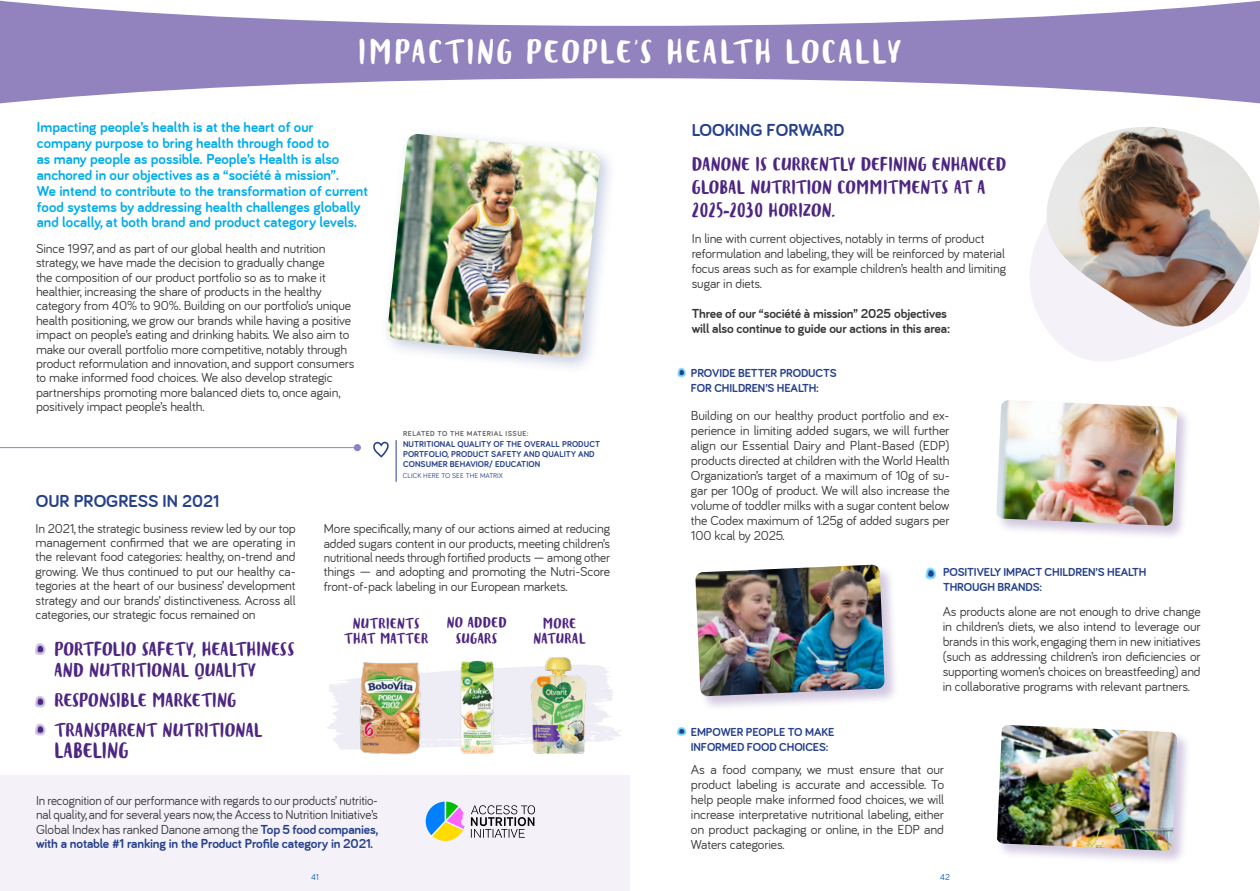
<style>
.page{position:relative;width:1260px;height:891px;background:#fff}
.page>*{position:absolute;margin:0;border:0;box-sizing:border-box;transform-origin:0 0}
.t1{font:26.4px "Blog Script W00";letter-spacing:.08em;color:#fff}
.t2{font:700 18px "Bariol";color:#26408c}
.t3{font:18px "Blog Script W00";color:#4e2681}
.t4{font:16.8px "Blog Script W00";color:#4e2681}
.t5{font:15.3px/21px "Blog Script W00";color:#4e2681}
.t6{font:700 15px/15.9px "Bariol";color:#00aced}
.t7{font:15px/22.8px "Blog Script W00";color:#4e2681}
.t8{font:13.5px/14.4px "Bariol";letter-spacing:-.01em;color:#36373a;text-align:justify}
.t9{font:13.5px/14.4px "Bariol";letter-spacing:-.01em;color:#36373a;text-align:justify;scale:.95 1}
.t10{font:700 13.5px/15px "Bariol";letter-spacing:-.01em;color:#36373a}
.t11{font:700 12px/15px "Bariol";letter-spacing:-.01em;color:#26408c}
.t12{font:11.7px/15.6px "Blog Script W00";letter-spacing:.02em;color:#4e2683;text-align:center}
.t13{font:9px "Bariol";color:#005eb8}
.t14{font:700 8.7px/9.9px "Bariol";letter-spacing:.01em;color:#26408c}
.t15{font:700 7.5px "Bariol";letter-spacing:.07em;color:#646363}
.t16{font:7.2px "Bariol";letter-spacing:.01em;color:#26408c}
.s1{font-weight:700;color:#26408c}
.s2{font-size:15px}
</style>
<div class="page">
<div style="left:0;top:775px;width:630px;height:116px;background:#f4f2f8"></div>
<svg style="left:0;top:0;width:1260px;height:104px;fill:#9283be"></svg>
<div style="left:380px;top:127px;width:237px;height:248px;background:#26408c;opacity:.26"></div>
<img style="left:387px;top:134px;width:213px;height:224px">
<svg style="left:326px;top:665px;width:296px;height:85px"></svg>
<img style="left:458px;top:660px;width:37px;height:94px">
<img style="left:530px;top:657px;width:59px;height:96px">
<svg style="left:35px;top:643px;width:11px;height:12px"></svg>
<svg style="left:35px;top:696px;width:11px;height:12px"></svg>
<svg style="left:35px;top:724px;width:11px;height:12px"></svg>
<img style="left:357px;top:662px;width:66px;height:93px">
<svg style="left:373px;top:441px;width:16px;height:17px"></svg>
<hr style="left:396px;top:440px;width:1px;height:41px;background:#26408c">
<hr style="left:0;top:447px;width:356px;height:1px;background:#9283be">
<div style="left:354px;top:444px;width:7px;height:7px;background:#9283be;border-radius:50%"></div>
<svg style="left:426px;top:802px;width:39px;height:39px"></svg>
<svg style="left:471px;top:805px;width:64px;height:33px"></svg>
<svg style="left:984px;top:89px;width:276px;height:272px"></svg>
<img style="left:1028px;top:127px;width:232px;height:208px">
<svg style="left:677px;top:368px;width:9px;height:9px"></svg>
<svg style="left:925px;top:568px;width:12px;height:11px"></svg>
<svg style="left:677px;top:727px;width:10px;height:9px"></svg>
<div style="left:995px;top:399px;width:197px;height:142px;background:#4e2683;opacity:.25"></div>
<img style="left:996px;top:400px;width:181px;height:126px">
<div style="left:996px;top:724px;width:196px;height:142px;background:#4e2683;opacity:.25"></div>
<img style="left:997px;top:725px;width:180px;height:126px">
<div style="left:695px;top:564px;width:205px;height:148px;background:#4e2683;opacity:.25"></div>
<img style="left:695px;top:565px;width:190px;height:131px">
<h1 class="t1" style="left:358px;top:38px;width:545px">IMPACTING PEOPLE’S HEALTH LOCALLY</h1>
<p class="t6" style="left:37px;top:119px;width:333px">Impacting people’s health is at the heart of our company purpose to bring health through food to<br>as many people as possible. People’s Health is also anchored in our objectives as a “société à mission”.<br>We intend to contribute to the transformation of current food systems by addressing health challenges globally and locally, at both brand and product category levels.</p>
<p class="t8" style="left:36px;top:241px;width:320px;text-align:left">Since 1997, and as part of our global health and nutrition strategy, we have made the decision to gradually change<br>the composition of our product portfolio so as to make it healthier, increasing the share of products in the healthy category from 40% to 90%. Building on our portfolio’s unique health positioning, we grow our brands while having a positive impact on people’s eating and drinking habits. We also aim to make our overall portfolio more competitive, notably through product reformulation and innovation, and support consumers to make informed food choices. We also develop strategic partnerships promoting more balanced diets to, once again, positively impact people’s health.</p>
<p class="t15" style="left:403px;top:430px;width:127px">RELATED TO THE MATERIAL ISSUE:</p>
<p class="t14" style="left:403px;top:439px;width:199px">NUTRITIONAL QUALITY OF THE OVERALL PRODUCT<br>PORTFOLIO, PRODUCT SAFETY AND QUALITY AND<br>CONSUMER BEHAVIOR/ EDUCATION</p>
<p class="t16" style="left:403px;top:471px;width:101px">CLICK HERE TO SEE THE MATRIX</p>
<h2 class="t2" style="left:36px;top:490px;width:185px">OUR PROGRESS IN 2021</h2>
<p class="t8" style="left:36px;top:521px;width:262px">In 2021, the strategic business review led by our top management confirmed that we are operating in the relevant food categories: healthy, on-trend and growing. We thus continued to put our healthy ca&shy;tegories at the heart of our business’ development strategy and our brands’ distinctiveness. Across all categories, our strategic focus remained on</p>
<p class="t8" style="left:324px;top:521px;width:288px">More specifically, many of our actions aimed at reducing added sugars content in our products, meeting children’s nutritional needs through fortified products — among other things — and adopting and promoting the Nutri-Score front-of-pack labeling in our European markets.</p>
<p class="t5" style="left:54px;top:639px;width:242px">PORTFOLIO SAFETY, HEALTHINESS<br>AND NUTRITIONAL QUALITY</p>
<p class="t5" style="left:54px;top:686px;width:210px;line-height:30px">RESPONSIBLE MARKETING<br>TRANSPARENT NUTRITIONAL</p>
<p class="t4" style="left:54px;top:741px;width:76px">LABELING</p>
<p class="t12" style="left:344px;top:616px;width:86px">NUTRIENTS<br>THAT MATTER</p>
<p class="t12" style="left:447px;top:615px;width:61px">NO ADDED<br>SUGARS</p>
<p class="t12" style="left:533px;top:616px;width:54px">MORE<br>NATURAL</p>
<p class="t9" style="left:36px;top:793px;width:362px">In recognition of our performance with regards to our products’ nutritio&shy;nal quality, and for several years now, the Access to Nutrition Initiative’s Global Index has ranked Danone among the <span class="s1">Top 5 food companies, with a notable #1 ranking in the Product Profile category in 2021.</span></p>
<h2 class="t2" style="left:692px;top:119px;width:154px">LOOKING FORWARD</h2>
<p class="t7" style="left:692px;top:154px;width:316px">DANONE IS CURRENTLY DEFINING ENHANCED<br>GLOBAL NUTRITION COMMITMENTS AT A</p>
<h2 class="t3" style="left:692px;top:199px;width:145px">2025-2030 <span class="s2">HORIZON.</span></h2>
<p class="t8" style="left:692px;top:231px;width:316px;text-align:left">In line with current objectives, notably in terms of product reformulation and labeling, they will be reinforced by material focus areas such as for example children’s health and limiting sugar in diets.</p>
<p class="t10" style="left:692px;top:306px;width:260px">Three of our “société à mission” 2025 objectives will also continue to guide our actions in this area:</p>
<p class="t11" style="left:691px;top:365px;width:147px">PROVIDE BETTER PRODUCTS<br>FOR CHILDREN’S HEALTH:</p>
<p class="t8" style="left:691px;top:408px;width:260px">Building on our healthy product portfolio and ex&shy;perience in limiting added sugars, we will further align our Essential Dairy and Plant-Based (EDP) products directed at children with the World Health Organization’s target of a maximum of 10g of su&shy;gar per 100g of product. We will also increase the volume of toddler milks with a sugar content below the Codex maximum of 1.25g of added sugars per 100 kcal by 2025.</p>
<p class="t11" style="left:943px;top:564px;width:205px">POSITIVELY IMPACT CHILDREN’S HEALTH<br>THROUGH BRANDS:</p>
<p class="t11" style="left:691px;top:725px;width:145px">EMPOWER PEOPLE TO MAKE<br>INFORMED FOOD CHOICES:</p>
<p class="t8" style="left:943px;top:604px;width:260px">As products alone are not enough to drive change in children’s diets, we also intend to leverage our brands in this work, engaging them in new initiatives (such as addressing children’s iron deficiencies or supporting women’s choices on breastfeeding) and in collaborative programs with relevant partners.</p>
<p class="t8" style="left:691px;top:762px;width:255px">As a food company, we must ensure that our product labeling is accurate and accessible. To help people make informed food choices, we will increase interpretative nutritional labeling, either on product packaging or online, in the EDP and Waters categories.</p>
<p class="t13" style="left:311px;top:872px;width:9px">41</p>
<p class="t13" style="left:940px;top:872px;width:11px">42</p>
</div>
